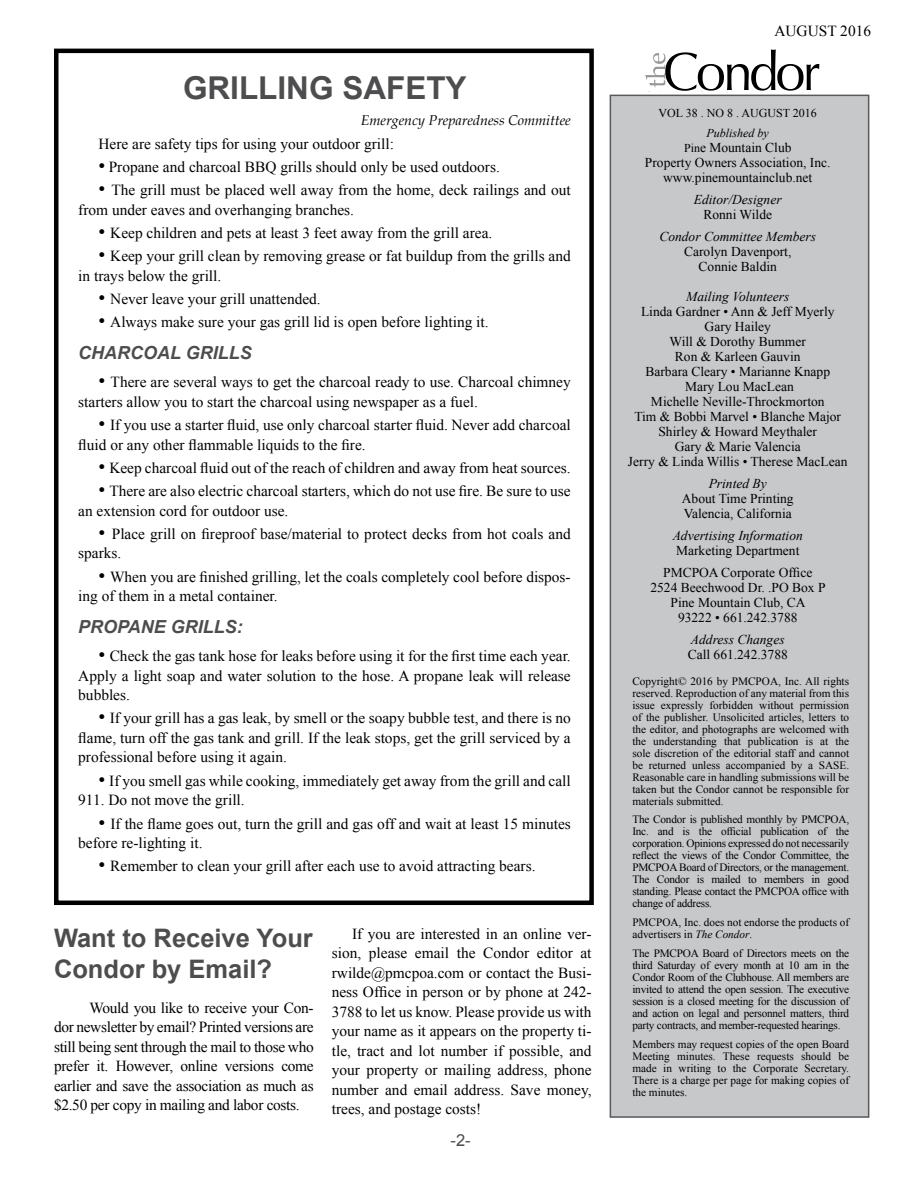
<style>
.page{position:relative;width:918px;height:1188px;background:#fff}
.page>*{position:absolute;margin:0;border:0;box-sizing:border-box;transform-origin:0 0}
.t1{font:700 31.5px "Arial";color:#4d4d4f}
.t2{font:700 25.5px/31.5px "Arial";color:#4d4d4f}
.t3{font:italic 700 18px "Arial";color:#4d4d4f}
.t4{font:16.5px "Arial";color:#4d4d4f}
.t5{font:15.3px/19.5px "Times New Roman";color:#000}
.t6{font:italic 14.25px "Book Antiqua";color:#000}
.t7{font:13.5px/15px "Times New Roman";color:#000;text-align:center}
.t8{font:italic 13.5px "Times New Roman";color:#000}
.t9{font:12px "Times New Roman";color:#000}
.t10{font:italic 12px "Times New Roman";color:#000}
.t11{font:11.25px/12px "Times New Roman";color:#000;text-align:justify}
.s1{font-size:19.5px}
.s2{font-size:12px}
.s3{font-style:italic}
</style>
<div class="page">
<div style="left:54px;top:49px;width:540px;height:856px;border:4px solid #000"></div>
<div style="left:610px;top:95px;width:259px;height:1023px;background:#c7c8ca;border:2px solid #58595b"></div>
<svg style="left:645px;top:50px;width:175px;height:41px"></svg>
<h1 class="t1" style="left:183px;top:66px;width:285px">GRILLING SAFETY</h1>
<p class="t6" style="left:361px;top:111px;width:212px">Emergency Preparedness Committee</p>
<p class="t5" style="left:99px;top:134px;width:297px">Here are safety tips for using your outdoor grill:</p>
<p class="t5" style="left:99px;top:157px;width:403px"><span class="s1">•</span> Propane and charcoal BBQ grills should only be used outdoors.</p>
<p class="t5" style="left:78px;top:180px;width:494px;text-indent:20px"><span class="s1">•</span> The grill must be placed well away from the home, deck railings and out from under eaves and overhanging branches.</p>
<p class="t5" style="left:99px;top:223px;width:395px"><span class="s1">•</span> Keep children and pets at least 3 feet away from the grill area.</p>
<p class="t5" style="left:78px;top:246px;width:494px;text-indent:20px"><span class="s1">•</span> Keep your grill clean by removing grease or fat buildup from the grills and in trays below the grill.</p>
<p class="t5" style="left:99px;top:289px;width:224px"><span class="s1">•</span> Never leave your grill unattended.</p>
<p class="t5" style="left:99px;top:312px;width:392px"><span class="s1">•</span> Always make sure your gas grill lid is open before lighting it.</p>
<p class="t3" style="left:78px;top:340px;width:175px">CHARCOAL GRILLS</p>
<p class="t5" style="left:78px;top:372px;width:494px;text-indent:20px"><span class="s1">•</span> There are several ways to get the charcoal ready to use. Charcoal chimney starters allow you to start the charcoal using newspaper as a fuel.</p>
<p class="t5" style="left:78px;top:415px;width:494px;text-indent:20px"><span class="s1">•</span> If you use a starter fluid, use only charcoal starter fluid. Never add charcoal fluid or any other flammable liquids to the fire.</p>
<p class="t5" style="left:99px;top:458px;width:474px"><span class="s1">•</span> Keep charcoal fluid out of the reach of children and away from heat sources.</p>
<p class="t5" style="left:78px;top:481px;width:494px;text-indent:20px"><span class="s1">•</span> There are also electric charcoal starters, which do not use fire. Be sure to use an extension cord for outdoor use.</p>
<p class="t5" style="left:78px;top:524px;width:494px;text-indent:20px"><span class="s1">•</span> Place grill on fireproof base/material to protect decks from hot coals and sparks.</p>
<p class="t5" style="left:78px;top:567px;width:494px;text-indent:20px"><span class="s1">•</span> When you are finished grilling, let the coals completely cool before dispos&shy;ing of them in a metal container.</p>
<p class="t3" style="left:78px;top:614px;width:166px">PROPANE GRILLS:</p>
<p class="t5" style="left:78px;top:646px;width:494px;text-align:justify;text-indent:20px"><span class="s1">•</span> Check the gas tank hose for leaks before using it for the first time each year.<br>Apply a light soap and water solution to the hose. A propane leak will release bubbles.</p>
<p class="t5" style="left:78px;top:708px;width:494px;text-align:justify;text-indent:20px"><span class="s1">•</span> If your grill has a gas leak, by smell or the soapy bubble test, and there is no flame, turn off the gas tank and grill. If the leak stops, get the grill serviced by a professional before using it again.</p>
<p class="t5" style="left:78px;top:771px;width:494px;text-indent:20px"><span class="s1">•</span> If you smell gas while cooking, immediately get away from the grill and call<br>911. Do not move the grill.</p>
<p class="t5" style="left:78px;top:813px;width:494px;text-indent:20px"><span class="s1">•</span> If the flame goes out, turn the grill and gas off and wait at least 15 minutes before re-lighting it.</p>
<p class="t5" style="left:99px;top:856px;width:438px"><span class="s1">•</span> Remember to clean your grill after each use to avoid attracting bears.</p>
<h2 class="t2" style="left:54px;top:923px;width:260px">Want to Receive Your<br>Condor by Email?</h2>
<p class="t5" style="left:54px;top:998px;width:261px;text-align:justify;text-indent:35px">Would you like to receive your Con&shy;dor newsletter by email? Printed versions are still being sent through the mail to those who prefer it. However, online versions come earlier and save the association as much as $2.50 per copy in mailing and labor costs.</p>
<p class="t5" style="left:332px;top:924px;width:261px;text-align:justify;text-indent:20px">If you are interested in an online ver&shy;sion, please email the Condor editor at rwilde@pmcpoa.com or contact the Busi&shy;ness Office in person or by phone at 242- 3788 to let us know. Please provide us with your name as it appears on the property ti&shy;tle, tract and lot number if possible, and your property or mailing address, phone number and email address. Save money, trees, and postage costs!</p>
<p class="t4" style="left:451px;top:1129px;width:22px">-2-</p>
<p class="t5" style="left:774px;top:21px;width:98px">AUGUST 2016</p>
<p class="t9" style="left:659px;top:105px;width:160px">VOL 38 . NO 8 . AUGUST 2016</p>
<p class="t10" style="left:707px;top:125px;width:64px">Published by</p>
<p class="t7" style="left:645px;top:140px;width:187px"><span class="s2">Pin</span>e Mountain Club<br>Property Owners Association, Inc. www.pinemountainclub.net</p>
<p class="t8" style="left:694px;top:190px;width:89px">Editor/Designer</p>
<p class="t7" style="left:703px;top:207px;width:70px">Ronni Wilde</p>
<p class="t8" style="left:659px;top:227px;width:158px">Condor Committee Members</p>
<p class="t7" style="left:684px;top:244px;width:109px">Carolyn Davenport,<br>Connie Baldin</p>
<p class="t8" style="left:686px;top:287px;width:105px">Mailing Volunteers</p>
<p class="t7" style="left:628px;top:304px;width:221px">Linda Gardner • Ann &amp; Jeff Myerly<br>Gary Hailey<br>Will &amp; Dorothy Bummer<br>Ron &amp; Karleen Gauvin<br>Barbara Cleary • Marianne Knapp<br>Mary Lou MacLean<br>Michelle Neville-Throckmorton<br>Tim &amp; Bobbi Marvel • Blanche Major<br>Shirley &amp; Howard Meythaler<br>Gary &amp; Marie Valencia<br>Jerry &amp; Linda Willis • Therese MacLean</p>
<p class="t8" style="left:709px;top:474px;width:60px">Printed By</p>
<p class="t7" style="left:682px;top:491px;width:113px;text-align:left">About Time Printing<br>Valencia, California</p>
<p class="t8" style="left:673px;top:526px;width:132px">Advertising Information</p>
<p class="t7" style="left:663px;top:540px;width:151px;line-height:22px">Marketing Department<br>PMCPOA Corporate Office</p>
<p class="t7" style="left:650px;top:580px;width:177px">2524 Beechwood Dr. .PO Box P<br>Pine Mountain Club, CA<br>93222 • 661.242.3788</p>
<p class="t8" style="left:691px;top:630px;width:95px">Address Changes</p>
<p class="t7" style="left:688px;top:647px;width:102px">Call 661.242.3788</p>
<p class="t11" style="left:632px;top:675px;width:218px">Copyright© 2016 by PMCPOA, Inc. All rights reserved. Reproduction of any material from this issue expressly forbidden without permission of the publisher. Unsolicited articles, letters to the editor, and photographs are welcomed with the understanding that publication is at the sole discretion of the editorial staff and cannot be returned unless accompanied by a SASE.<br>Reasonable care in handling submissions will be taken but the Condor cannot be responsible for materials submitted.</p>
<p class="t11" style="left:632px;top:813px;width:218px">The Condor is published monthly by PMCPOA, Inc. and is the official publication of the corporation. Opinions expressed do not necessarily reflect the views of the Condor Committee, the PMCPOA Board of Directors, or the management.<br>The Condor is mailed to members in good standing. Please contact the PMCPOA office with change of address.</p>
<p class="t11" style="left:632px;top:916px;width:218px">PMCPOA, Inc. does not endorse the products of advertisers in <span class="s3">The Condor</span>.</p>
<p class="t11" style="left:632px;top:947px;width:218px">The PMCPOA Board of Directors meets on the third Saturday of every month at 10 am in the Condor Room of the Clubhouse. All members are invited to attend the open session. The executive session is a closed meeting for the discussion of and action on legal and personnel matters, third party contracts, and member-requested hearings.</p>
<p class="t11" style="left:632px;top:1038px;width:218px">Members may request copies of the open Board Meeting minutes. These requests should be made in writing to the Corporate Secretary.<br>There is a charge per page for making copies of the minutes.</p>
</div>
